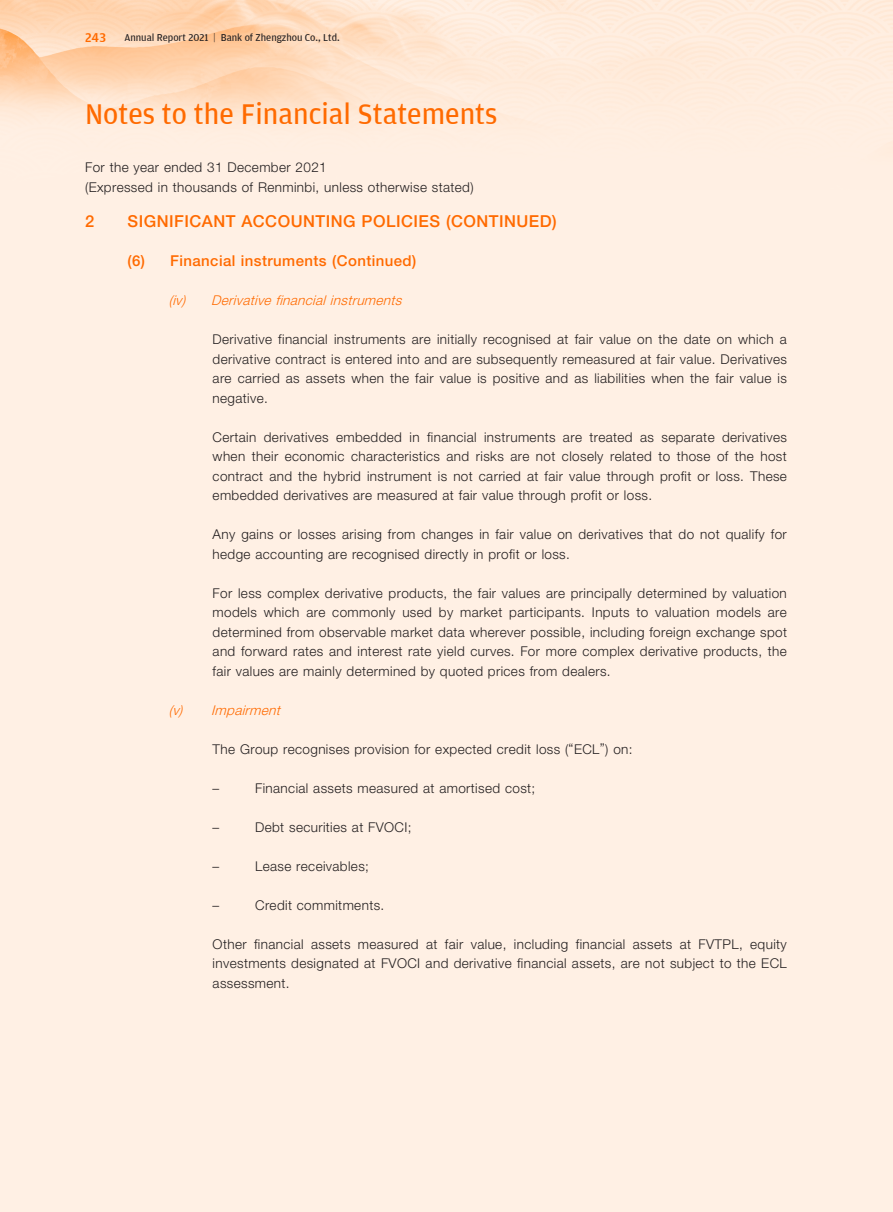
<style>
.page{position:relative;width:893px;height:1212px;background:#fff0e4}
.page>*{position:absolute;margin:0;border:0;box-sizing:border-box;transform-origin:0 0}
.t1{font:30px "Amplitude";color:#ff6a00}
.t2{font:500 16.5px "Helvetica Neue LT Std";letter-spacing:.03em;color:#ff6a00}
.t3{font:500 15px "Helvetica Neue LT Std";letter-spacing:.03em;color:#ff6a00}
.t4{font:300 13.5px/19.5px "Helvetica Neue LT Std";letter-spacing:.03em;color:#231f20}
.t5{font:italic 300 13.5px "Helvetica Neue LT Std";color:#ff6a00}
.t6{font:500 13.5px "Amplitude";color:#ff6a00}
.t7{font:10.5px "Amplitude";color:#231f20}
.t8{font:10.5px "Akkurat Light Pro";color:#231f20}
</style>
<div class="page">
<img style="left:0;top:0;width:893px;height:125px">
<p class="t6" style="left:85px;top:30px;width:22px">243</p>
<p class="t8" style="left:213px;top:32px;width:4px">|</p>
<p class="t7" style="left:221px;top:32px;width:120px">Bank of Zhengzhou Co., Ltd.</p>
<p class="t7" style="left:124px;top:32px;width:86px">Annual Report 2021</p>
<h1 class="t1" style="left:85px;top:98px;width:414px">Notes to the Financial Statements</h1>
<p class="t4" style="left:85px;top:158px;width:390px">For the year ended 31 December 2021<br>(Expressed in thousands of Renminbi, unless otherwise stated(</p>
<p class="t2" style="left:85px;top:212px;width:11px">2</p>
<p class="t2" style="left:128px;top:212px;width:431px">SIGNIFICANT ACCOUNTING POLICIES (CONTINUED(</p>
<p class="t3" style="left:128px;top:252px;width:19px">6( )</p>
<p class="t3" style="left:170px;top:252px;width:248px">Financial instruments (Continued(</p>
<p class="t5" style="left:169px;top:292px;width:19px">i v(</p>
<p class="t5" style="left:182px;top:292px;width:5px">)</p>
<p class="t5" style="left:169px;top:702px;width:16px">v(</p>
<p class="t5" style="left:179px;top:702px;width:5px">)</p>
<p class="t5" style="left:211px;top:292px;width:196px">Derivative financial instruments</p>
<p class="t4" style="left:213px;top:330px;width:61px">Derivative</p>
<p class="t4" style="left:213px;top:349px;width:576px">derivative contract is entered into and are subsequently remeasured at fair value. Derivatives</p>
<p class="t4" style="left:777px;top:368px;width:11px">is</p>
<p class="t4" style="left:278px;top:330px;width:51px">financial</p>
<p class="t4" style="left:334px;top:330px;width:73px">instruments</p>
<p class="t4" style="left:437px;top:330px;width:42px">initially</p>
<p class="t4" style="left:483px;top:330px;width:69px">recognised</p>
<p class="t4" style="left:575px;top:330px;width:20px">fair</p>
<p class="t4" style="left:599px;top:330px;width:33px">value</p>
<p class="t4" style="left:658px;top:330px;width:21px">the</p>
<p class="t4" style="left:684px;top:330px;width:28px">date</p>
<p class="t4" style="left:738px;top:330px;width:37px">which</p>
<p class="t4" style="left:557px;top:330px;width:13px">at</p>
<p class="t4" style="left:412px;top:330px;width:21px">are</p>
<p class="t4" style="left:637px;top:330px;width:17px">on</p>
<p class="t4" style="left:717px;top:330px;width:17px">on</p>
<p class="t4" style="left:780px;top:330px;width:9px">a</p>
<p class="t4" style="left:238px;top:368px;width:44px">carried</p>
<p class="t4" style="left:351px;top:368px;width:34px">when</p>
<p class="t4" style="left:390px;top:368px;width:21px">the</p>
<p class="t4" style="left:415px;top:368px;width:20px">fair</p>
<p class="t4" style="left:440px;top:368px;width:33px">value</p>
<p class="t4" style="left:477px;top:368px;width:11px">is</p>
<p class="t4" style="left:493px;top:368px;width:48px">positive</p>
<p class="t4" style="left:546px;top:368px;width:24px">and</p>
<p class="t4" style="left:594px;top:368px;width:53px">liabilities</p>
<p class="t4" style="left:651px;top:368px;width:34px">when</p>
<p class="t4" style="left:690px;top:368px;width:21px">the</p>
<p class="t4" style="left:715px;top:368px;width:20px">fair</p>
<p class="t4" style="left:740px;top:368px;width:33px">value</p>
<p class="t4" style="left:306px;top:368px;width:41px">assets</p>
<p class="t4" style="left:213px;top:368px;width:57px">are negative.</p>
<p class="t4" style="left:286px;top:368px;width:15px">as</p>
<p class="t4" style="left:574px;top:368px;width:15px">as</p>
<p class="t4" style="left:213px;top:427px;width:45px">Certain</p>
<p class="t4" style="left:264px;top:427px;width:66px">derivatives</p>
<p class="t4" style="left:336px;top:427px;width:67px">embedded</p>
<p class="t4" style="left:409px;top:427px;width:12px">in</p>
<p class="t4" style="left:427px;top:427px;width:51px">financial</p>
<p class="t4" style="left:484px;top:427px;width:73px">instruments</p>
<p class="t4" style="left:589px;top:427px;width:45px">treated</p>
<p class="t4" style="left:563px;top:427px;width:21px">are</p>
<p class="t4" style="left:640px;top:427px;width:15px">as</p>
<p class="t4" style="left:661px;top:427px;width:55px">separate</p>
<p class="t4" style="left:722px;top:427px;width:66px">derivatives</p>
<p class="t4" style="left:213px;top:446px;width:34px">when</p>
<p class="t4" style="left:252px;top:446px;width:28px">their</p>
<p class="t4" style="left:285px;top:446px;width:61px">economic</p>
<p class="t4" style="left:351px;top:446px;width:91px">characteristics</p>
<p class="t4" style="left:447px;top:446px;width:24px">and</p>
<p class="t4" style="left:476px;top:446px;width:29px">risks</p>
<p class="t4" style="left:562px;top:446px;width:43px">closely</p>
<p class="t4" style="left:610px;top:446px;width:43px">related</p>
<p class="t4" style="left:677px;top:446px;width:35px">those</p>
<p class="t4" style="left:717px;top:446px;width:13px">of</p>
<p class="t4" style="left:735px;top:446px;width:21px">the</p>
<p class="t4" style="left:760px;top:446px;width:28px">host</p>
<p class="t4" style="left:536px;top:446px;width:21px">not</p>
<p class="t4" style="left:658px;top:446px;width:13px">to</p>
<p class="t4" style="left:510px;top:446px;width:21px">are</p>
<p class="t4" style="left:269px;top:466px;width:24px">and</p>
<p class="t4" style="left:298px;top:466px;width:21px">the</p>
<p class="t4" style="left:323px;top:466px;width:39px">hybrid</p>
<p class="t4" style="left:367px;top:466px;width:66px">instrument</p>
<p class="t4" style="left:438px;top:466px;width:11px">is</p>
<p class="t4" style="left:479px;top:466px;width:44px">carried</p>
<p class="t4" style="left:545px;top:466px;width:20px">fair</p>
<p class="t4" style="left:569px;top:466px;width:33px">value</p>
<p class="t4" style="left:607px;top:466px;width:49px">through</p>
<p class="t4" style="left:660px;top:466px;width:33px">profit</p>
<p class="t4" style="left:716px;top:466px;width:30px">loss.</p>
<p class="t4" style="left:750px;top:466px;width:38px">These</p>
<p class="t4" style="left:213px;top:466px;width:441px">contract<br>embedded derivatives are measured at fair value through profit or loss.</p>
<p class="t4" style="left:213px;top:524px;width:576px">Any gains or losses arising from changes in fair value on derivatives that do not qualify for hedge accounting are recognised directly in profit or loss.</p>
<p class="t4" style="left:213px;top:583px;width:576px;text-align:right">For less complex derivative products, the fair values are principally determined by valuation are</p>
<p class="t4" style="left:453px;top:466px;width:21px">not</p>
<p class="t4" style="left:527px;top:466px;width:13px">at</p>
<p class="t4" style="left:698px;top:466px;width:14px">or</p>
<p class="t4" style="left:213px;top:602px;width:576px">models<br>determined from observable market data wherever possible, including foreign exchange spot and forward rates and interest rate yield curves. For more complex derivative products, the fair values are mainly determined by quoted prices from dealers.</p>
<p class="t5" style="left:211px;top:702px;width:74px">Impairment</p>
<p class="t4" style="left:264px;top:602px;width:37px">which</p>
<p class="t4" style="left:332px;top:602px;width:65px">commonly</p>
<p class="t4" style="left:402px;top:602px;width:31px">used</p>
<p class="t4" style="left:439px;top:602px;width:16px">by</p>
<p class="t4" style="left:460px;top:602px;width:44px">market</p>
<p class="t4" style="left:509px;top:602px;width:77px">participants.</p>
<p class="t4" style="left:592px;top:602px;width:39px">Inputs</p>
<p class="t4" style="left:655px;top:602px;width:56px">valuation</p>
<p class="t4" style="left:716px;top:602px;width:46px">models</p>
<p class="t4" style="left:636px;top:602px;width:13px">to</p>
<p class="t4" style="left:306px;top:602px;width:21px">are</p>
<p class="t4" style="left:213px;top:739px;width:422px">The Group recognises provision for expected credit loss (“ECL”) on:</p>
<p class="t4" style="left:255px;top:778px;width:282px">Financial assets measured at amortised cost;</p>
<p class="t4" style="left:213px;top:778px;width:8px">–</p>
<p class="t4" style="left:213px;top:817px;width:8px">–</p>
<p class="t4" style="left:255px;top:817px;width:158px">Debt securities at FVOCI;</p>
<p class="t4" style="left:213px;top:856px;width:8px">–</p>
<p class="t4" style="left:255px;top:856px;width:115px">Lease receivables;</p>
<p class="t4" style="left:213px;top:895px;width:8px">–</p>
<p class="t4" style="left:255px;top:895px;width:131px">Credit commitments.</p>
<p class="t4" style="left:213px;top:934px;width:576px">Other<br>investments designated at FVOCI and derivative financial assets, are not subject to the ECL assessment.</p>
<p class="t4" style="left:254px;top:934px;width:51px">financial</p>
<p class="t4" style="left:358px;top:934px;width:62px">measured</p>
<p class="t4" style="left:445px;top:934px;width:20px">fair</p>
<p class="t4" style="left:471px;top:934px;width:37px">value,</p>
<p class="t4" style="left:514px;top:934px;width:56px">including</p>
<p class="t4" style="left:576px;top:934px;width:51px">financial</p>
<p class="t4" style="left:699px;top:934px;width:46px">FVTPL,</p>
<p class="t4" style="left:750px;top:934px;width:38px">equity</p>
<p class="t4" style="left:311px;top:934px;width:41px">assets</p>
<p class="t4" style="left:426px;top:934px;width:13px">at</p>
<p class="t4" style="left:633px;top:934px;width:41px">assets</p>
<p class="t4" style="left:680px;top:934px;width:13px">at</p>
</div>
